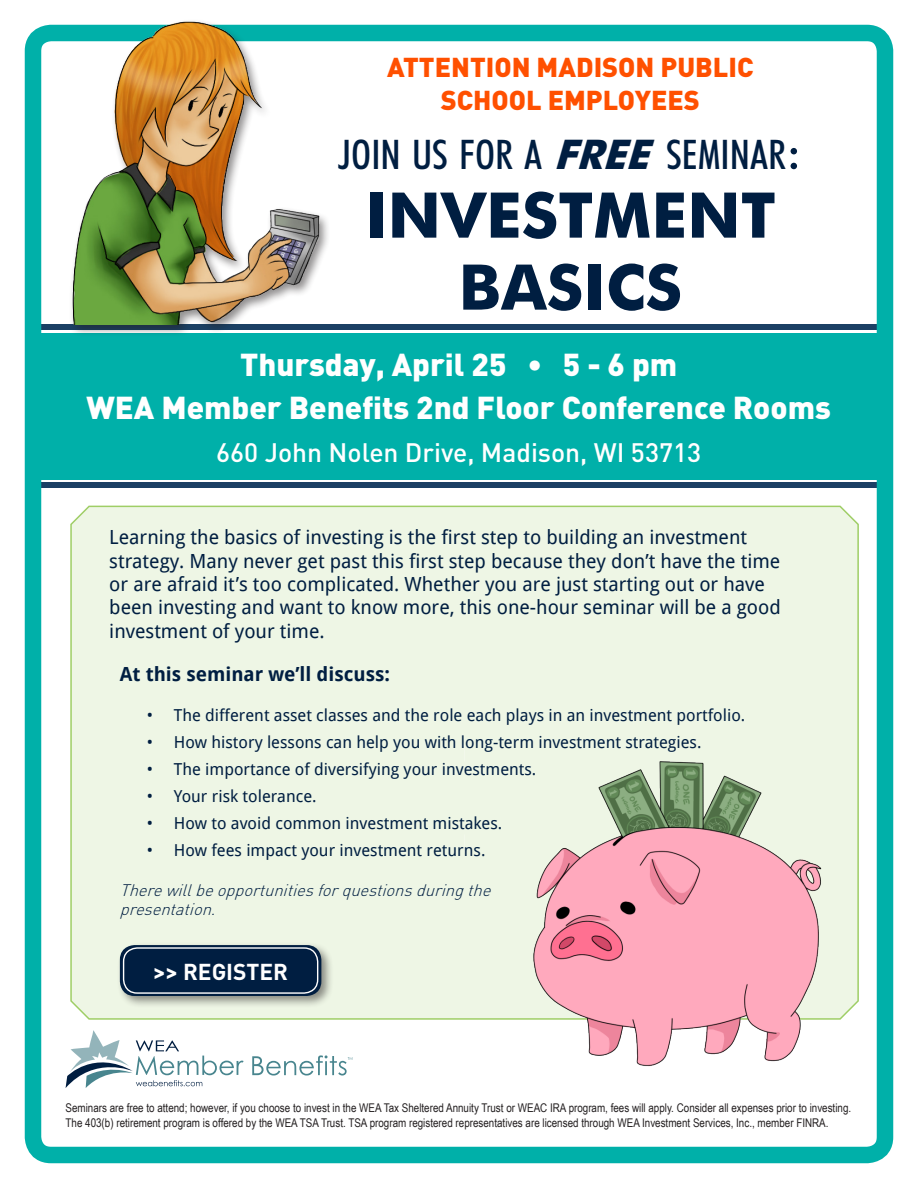
<style>
.page{position:relative;width:918px;height:1188px;background:#fff}
.page>*{position:absolute;margin:0;border:0;box-sizing:border-box;transform-origin:0 0}
.t1{font:700 63px "Futura BT";color:#001e41}
.t2{font:500 condensed 40.95px "Futura BT";color:#001e41}
.t3{font:900 31.35px "DIN";color:#fff}
.t4{font:900 27px "DIN";color:#ff5000}
.t5{font:500 26.4px "DIN";color:#fff}
.t6{font:700 22.8px "DIN";color:#fff}
.t7{font:19.5px/23.4px "Droid Sans";color:#001e41}
.t8{font:700 19.5px "Droid Sans";color:#001e41}
.t9{font:16.5px "Droid Sans";color:#001e41}
.t10{font:italic 300 16.5px "DIN";color:#001e41}
.t11{font:12px "Arial Narrow";color:#231f20}
.s1{font-weight:700;font-style:italic;font-stretch:normal}
.s2{font-size:58.5px}
</style>
<div class="page">
<div style="left:28px;top:333px;width:861px;height:146px;background:#00b0a9"></div>
<div style="left:28px;top:482px;width:861px;height:6px;background:#1b4064"></div>
<div style="left:28px;top:324px;width:861px;height:6px;background:#1b4064"></div>
<div style="left:70px;top:505px;width:789px;height:515px;background:#eef6e5"></div>
<svg style="left:252px;top:1055px;width:101px;height:21px"></svg>
<svg style="left:66px;top:1030px;width:178px;height:58px"></svg>
<img style="left:521px;top:736px;width:310px;height:331px">
<div style="left:116px;top:942px;width:219px;height:67px;background:#231f20;opacity:.5"></div>
<div style="left:120px;top:945px;width:201px;height:51px;background:#001e41;border-radius:15px"></div>
<div style="left:123px;top:947px;width:195px;height:47px;border:1px solid #fff;border-radius:14px"></div>
<div style="left:25px;top:25px;width:868px;height:1138px;border:16px solid #00b0a9;border-radius:18px"></div>
<div style="left:69px;top:19px;width:262px;height:318px;background:#231f20;opacity:.5"></div>
<img style="left:40px;top:19px;width:300px;height:305px">
<p class="t4" style="left:387px;top:49px;width:368px">ATTENTION MADISON PUBLIC</p>
<p class="t4" style="left:441px;top:82px;width:261px">SCHOOL EMPLOYEES</p>
<p class="t2" style="left:339px;top:129px;width:464px">JOIN US FOR A <span class="s1">FREE</span>SEMINAR<span class="s2">:</span></p>
<p class="t1" style="left:365px;top:177px;width:412px">INVESTMENT</p>
<p class="t1" style="left:459px;top:249px;width:225px">BASICS</p>
<p class="t3" style="left:240px;top:344px;width:439px">Thursday, April 25 • 5 - 6 pm</p>
<p class="t3" style="left:86px;top:386px;width:746px">WEA Member Benefits 2nd Floor Conference Rooms</p>
<p class="t5" style="left:216px;top:434px;width:487px">660 John Nolen Drive, Madison, WI 53713</p>
<p class="t7" style="left:109px;top:526px;width:673px">Learning the basics of investing is the first step to building an investment strategy. Many never get past this first step because they don’t have the time or are afraid it’s too complicated. Whether you are just starting out or have been investing and want to know more, this one-hour seminar will be a good investment of your time.</p>
<p class="t8" style="left:120px;top:662px;width:272px">At this seminar we’ll discuss:</p>
<p class="t9" style="left:147px;top:706px;width:600px">• The different asset classes and the role each plays in an investment portfolio.</p>
<p class="t9" style="left:147px;top:733px;width:556px">• How history lessons can help you with long-term investment strategies.</p>
<p class="t9" style="left:147px;top:760px;width:391px">• The importance of diversifying your investments.</p>
<p class="t9" style="left:147px;top:787px;width:171px">• Your risk tolerance.</p>
<p class="t9" style="left:147px;top:814px;width:357px">• How to avoid common investment mistakes.</p>
<p class="t9" style="left:147px;top:841px;width:340px">• How fees impact your investment returns.</p>
<p class="t10" style="left:120px;top:879px;width:378px">Therewillbeopportunitiesforquestionsduringthe</p>
<p class="t10" style="left:120px;top:898px;width:103px">presentation.</p>
<p class="t6" style="left:153px;top:956px;width:137px">&gt;&gt; REGISTER</p>
<p class="t11" style="left:66px;top:1099px;width:787px">Seminars are free to attend; however, if you choose to invest in the WEA Tax Sheltered Annuity Trust or WEAC IRA program, fees will apply. Consider all expenses prior to investing.</p>
<p class="t11" style="left:66px;top:1114px;width:765px">The 403(b) retirement program is offered by the WEA TSA Trust. TSA program registered representatives are licensed through WEA Investment Services, Inc., member FINRA.</p>
</div>
